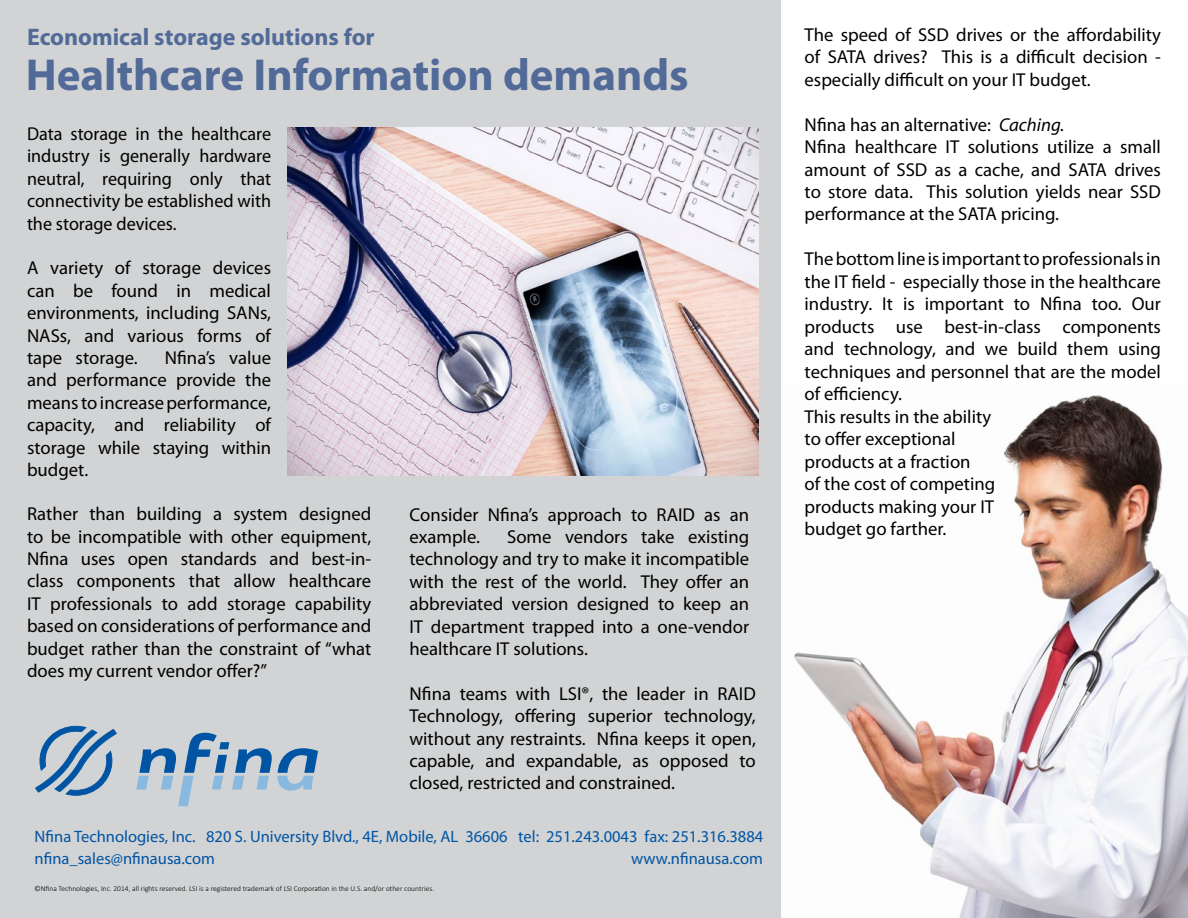
<style>
.page{position:relative;width:1188px;height:918px;background:#fff}
.page>*{position:absolute;margin:0;border:0;box-sizing:border-box;transform-origin:0 0}
.Head_2{font:700 45px "Myriad Pro";color:#526a98}
.Blue_Head{font:700 24px "Myriad Pro";color:#526a98}
.t1{font:18.6px/22.4px "Myriad Pro";color:#000;text-align:justify}
.Company_name{font:16.5px "Myriad Pro";color:#0054a4}
.Address{font:16.5px "Myriad Pro";color:#0054a4}
.t2{font:300 7.5px "Calibri";color:#000}
.s1{font-style:italic}
</style>
<div class="page">
<img style="left:794px;top:395px;width:394px;height:523px">
<div style="left:0;top:0;width:781px;height:918px;background:#d1d3d4"></div>
<img style="left:287px;top:127px;width:471px;height:348px">
<svg style="left:136px;top:733px;width:182px;height:73px"></svg>
<svg style="left:35px;top:726px;width:82px;height:70px"></svg>
<p class="Blue_Head" style="left:27px;top:21px;width:349px">Economical storage solutions for</p>
<p class="Head_2" style="left:26px;top:46px;width:664px">Healthcare Information demands</p>
<p class="t1" style="left:27px;top:122px;width:246px">Data storage in the healthcare industry is generally hardware neutral, requiring only that connectivity be established with the storage devices.</p>
<p class="t1" style="left:27px;top:257px;width:246px">A variety of storage devices can be found in medical environments, including SANs, NASs, and various forms of tape storage.</p>
<p class="t1" style="left:27px;top:346px;width:246px;text-indent:138px">Nfina’s value and performance provide the means to increase performance, capacity, and reliability of storage while staying within budget.</p>
<p class="t1" style="left:27px;top:502px;width:346px">Rather than building a system designed to be incompatible with other equipment, Nfina uses open standards and best-in&shy;class components that allow healthcare IT professionals to add storage capability based on considerations of performance and budget rather than the constraint of “what does my current vendor offer?”</p>
<p class="t1" style="left:410px;top:503px;width:341px">Consider Nfina’s approach to RAID as an example.</p>
<p class="t1" style="left:410px;top:525px;width:341px;text-indent:98px">Some vendors take existing technology and try to make it incompatible with the rest of the world. They offer an abbreviated version designed to keep an IT department trapped into a one-vendor healthcare IT solutions.</p>
<p class="t1" style="left:410px;top:682px;width:348px">Nfina teams with LSI®, the leader in RAID Technology, offering superior technology, without any restraints. Nfina keeps it open, capable, and expandable, as opposed to closed, restricted and constrained.</p>
<p class="Company_name" style="left:35px;top:827px;width:730px">Nfina Technologies, Inc. 820 S. University Blvd., 4E, Mobile, AL 36606 tel: 251.243.0043 fax: 251.316.3884</p>
<p class="Address" style="left:35px;top:848px;width:182px">nfina_sales@nfinausa.com</p>
<p class="Address" style="left:631px;top:848px;width:133px">www.nfinausa.com</p>
<p class="t2" style="left:35px;top:884px;width:401px">©Nfina Technologies, Inc. 2014, all rights reserved. LSI is a registered trademark of LSI Corporation in the U.S. and/or other countries.</p>
<p class="t1" style="left:805px;top:23px;width:358px">The speed of SSD drives or the affordability of SATA drives? This is a difficult decision - especially difficult on your IT budget.</p>
<p class="t1" style="left:805px;top:113px;width:261px">Nfina has an alternative: <span class="s1">Caching.</span></p>
<p class="t1" style="left:805px;top:135px;width:358px">Nfina healthcare IT solutions utilize a small amount of SSD as a cache, and SATA drives to store data. This solution yields near SSD performance at the SATA pricing.</p>
<p class="t1" style="left:805px;top:247px;width:358px">The bottom line is important to professionals in the IT field - especially those in the healthcare industry. It is important to Nfina too. Our products use best-in-class components and technology, and we build them using techniques and personnel that are the model of efficiency.</p>
<p class="t1" style="left:805px;top:405px;width:188px">This results in the ability</p>
<p class="t1" style="left:805px;top:428px;width:153px">to offer exceptional</p>
<p class="t1" style="left:805px;top:450px;width:168px">products at a fraction</p>
<p class="t1" style="left:805px;top:473px;width:192px">of the cost of competing</p>
<p class="t1" style="left:805px;top:495px;width:191px">products making your IT</p>
<p class="t1" style="left:805px;top:518px;width:143px">budget go farther.</p>
</div>
